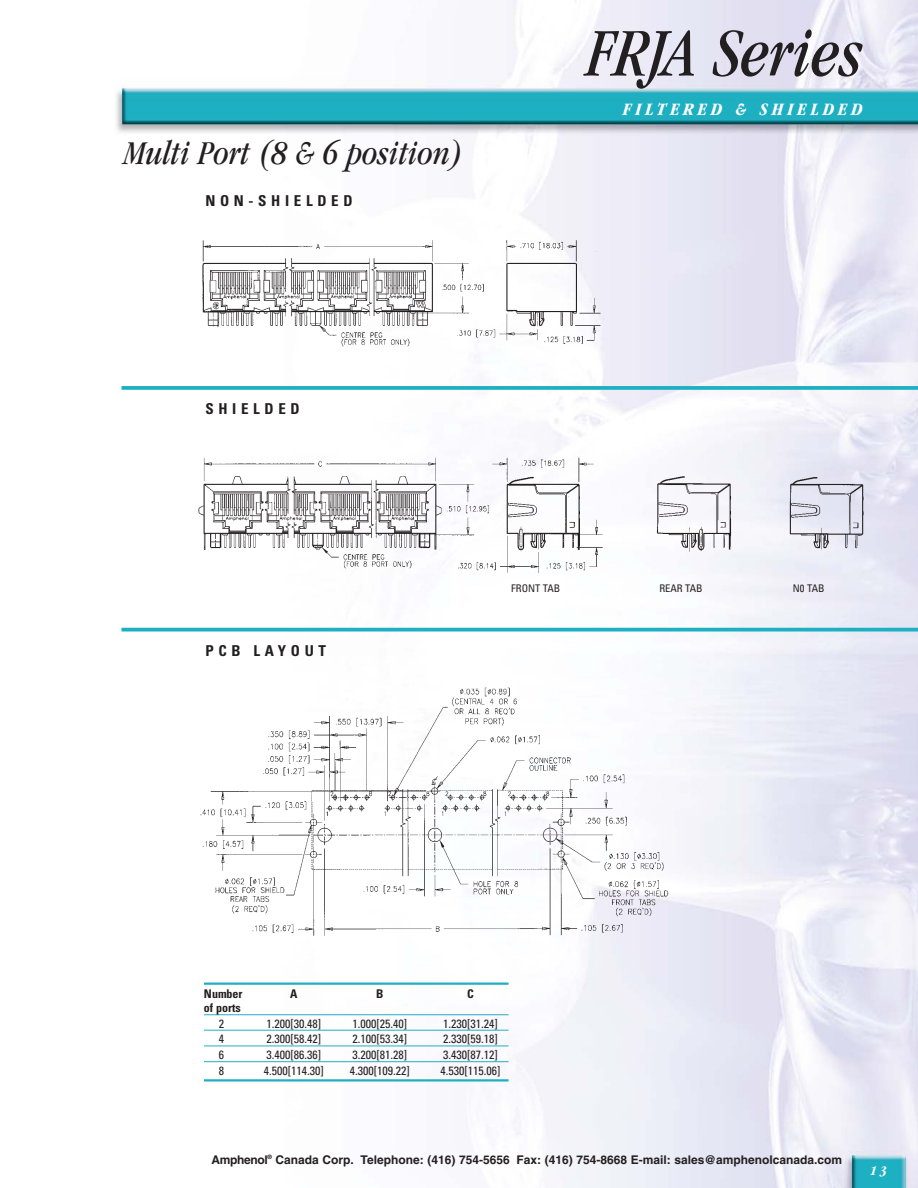
<style>
.page{position:relative;width:918px;height:1188px;background:#fff}
.page>*{position:absolute;margin:0;border:0;box-sizing:border-box;transform-origin:0 0}
.t1{font:italic condensed 70.5px "Garamond";color:#231f20}
.t2{font:italic condensed 34.5px "Garamond";color:#231f20}
.t3{font:italic 700 condensed 18px "Garamond";letter-spacing:.235em;color:#fff}
.t4{font:700 condensed 15px "Univers";letter-spacing:.31em;color:#231f20}
.t5{font:italic 700 condensed 13.5px "Garamond";color:#fff}
.t6{font:condensed 12px "Univers";color:#231f20}
.t7{font:700 12px "Helvetica";color:#231f20}
.t8{font:700 condensed 12px "Univers";color:#231f20}
.t9{font:condensed 10.5px "Univers";color:#231f20}
</style>
<div class="page">
<img style="left:115px;top:0;width:803px;height:1188px">
<img style="left:490px;top:223px;width:125px;height:126px">
<img style="left:189px;top:223px;width:301px;height:126px">
<img style="left:184px;top:437px;width:431px;height:150px">
<img style="left:647px;top:460px;width:94px;height:106px">
<img style="left:784px;top:460px;width:95px;height:106px">
<svg style="left:122px;top:386px;width:796px;height:4px;fill:#24b0c3"></svg>
<img style="left:187px;top:679px;width:496px;height:267px">
<svg style="left:122px;top:628px;width:796px;height:4px;fill:#1fafc2"></svg>
<hr style="left:204px;top:983px;width:305px;height:2px;background:#1fafc2">
<hr style="left:204px;top:1014px;width:305px;height:1px;background:#1fafc2">
<hr style="left:204px;top:1030px;width:305px;height:1px;background:#1fafc2">
<hr style="left:204px;top:1046px;width:305px;height:1px;background:#1fafc2">
<hr style="left:204px;top:1061px;width:305px;height:1px;background:#1fafc2">
<hr style="left:204px;top:1079px;width:305px;height:3px;background:#1fafc2">
<h1 class="t1" style="left:587px;top:26px;width:277px">FRJA Series</h1>
<h2 class="t2" style="left:125px;top:140px;width:341px">Multi Port (8 &amp; 6 position)</h2>
<p class="t4" style="left:206px;top:196px;width:149px">NON-SHIELDED</p>
<h3 class="t3" style="left:623px;top:102px;width:241px">FILTERED &amp; SHIELDED</h3>
<p class="t4" style="left:206px;top:403px;width:96px">SHIELDED</p>
<p class="t4" style="left:206px;top:645px;width:122px">PCB LAYOUT</p>
<p class="t9" style="left:511px;top:584px;width:51px">FRONT TAB</p>
<p class="t9" style="left:659px;top:584px;width:45px">REAR TAB</p>
<p class="t9" style="left:793px;top:585px;width:33px">N0 TAB</p>
<p class="t8" style="left:204px;top:990px;width:40px">Number</p>
<p class="t8" style="left:290px;top:990px;width:9px">A</p>
<p class="t8" style="left:376px;top:990px;width:9px">B</p>
<p class="t8" style="left:467px;top:990px;width:8px">C</p>
<p class="t8" style="left:204px;top:1003px;width:38px">of ports</p>
<p class="t6" style="left:219px;top:1019px;width:7px">2</p>
<p class="t6" style="left:267px;top:1019px;width:56px">1.200[30.48]</p>
<p class="t6" style="left:352px;top:1019px;width:56px">1.000[25.40]</p>
<p class="t6" style="left:443px;top:1019px;width:56px">1.230[31.24]</p>
<p class="t6" style="left:219px;top:1035px;width:7px">4</p>
<p class="t6" style="left:267px;top:1035px;width:56px">2.300[58.42]</p>
<p class="t6" style="left:352px;top:1035px;width:56px">2.100[53.34]</p>
<p class="t6" style="left:443px;top:1035px;width:56px">2.330[59.18]</p>
<p class="t6" style="left:219px;top:1050px;width:7px">6</p>
<p class="t6" style="left:267px;top:1050px;width:56px">3.400[86.36]</p>
<p class="t6" style="left:352px;top:1050px;width:56px">3.200[81.28]</p>
<p class="t6" style="left:443px;top:1050px;width:56px">3.430[87.12]</p>
<p class="t6" style="left:219px;top:1066px;width:7px">8</p>
<p class="t6" style="left:264px;top:1066px;width:61px">4.500[114.30]</p>
<p class="t6" style="left:350px;top:1066px;width:61px">4.300[109.22]</p>
<p class="t6" style="left:441px;top:1066px;width:61px">4.530[115.06]</p>
<p class="t7" style="left:212px;top:1155px;width:632px">Amphenol<sup>®</sup> Canada Corp. Telephone: (416) 754-5656 Fax: (416) 754-8668 E-mail: sales@amphenolcanada.com</p>
<p class="t5" style="left:870px;top:1166px;width:18px">13</p>
</div>
